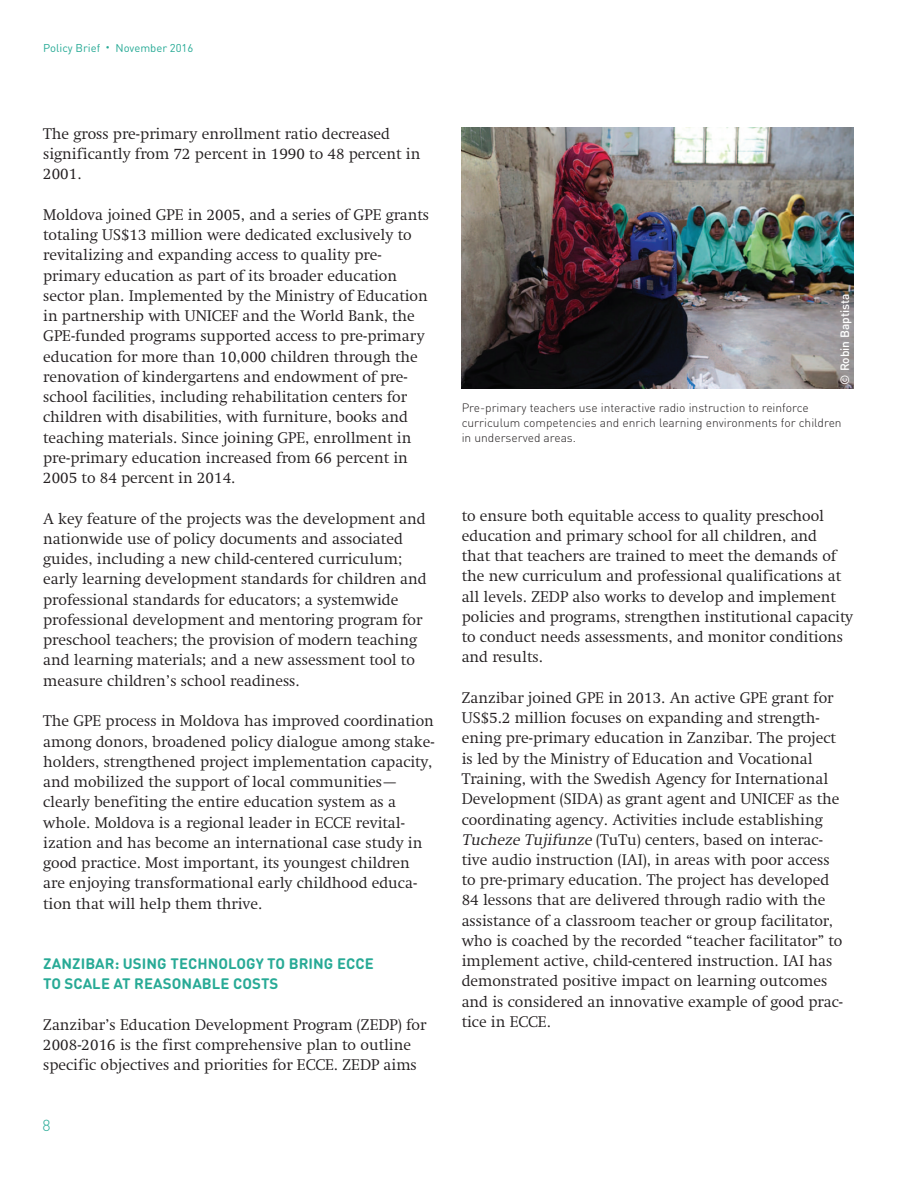
<style>
.page{position:relative;width:918px;height:1188px;background:#fff}
.page>*{position:absolute;margin:0;border:0;box-sizing:border-box;transform-origin:0 0}
.t1{font:300 15.75px/20.2px "Swift LT Std";color:#231f20}
.t2{font:300 15.75px "DIN Round Pro";color:#28aa96}
.t3{font:700 15px/20.2px "DIN Round Pro";letter-spacing:.005em;color:#28aa96}
.t4{font:300 12px/15px "DIN Round Pro";color:#231f20}
.t5{font:500 12px "DIN Round Pro";color:#fff}
.t6{font:11.25px "DIN Round Pro";color:#28aa96}
.s1{font-size:7.5px}
.s2{font-style:italic}
</style>
<div class="page">
<img style="left:462px;top:128px;width:391px;height:261px">
<p class="t6" style="left:43px;top:40px;width:152px">Policy Brief <span class="s1">•</span> November 2016</p>
<p class="t1" style="left:43px;top:124px;width:379px">The gross pre-primary enrollment ratio decreased significantly from 72 percent in 1990 to 48 percent in<br>2001.</p>
<p class="t1" style="left:43px;top:205px;width:388px">Moldova joined GPE in 2005, and a series of GPE grants totaling US$13 million were dedicated exclusively to revitalizing and expanding access to quality pre&shy;primary education as part of its broader education sector plan. Implemented by the Ministry of Education in partnership with UNICEF and the World Bank, the GPE-funded programs supported access to pre-primary education for more than 10,000 children through the renovation of kindergartens and endowment of pre&shy;school facilities, including rehabilitation centers for children with disabilities, with furniture, books and teaching materials. Since joining GPE, enrollment in pre-primary education increased from 66 percent in 2005 to 84 percent in 2014.</p>
<p class="t1" style="left:43px;top:509px;width:385px">A key feature of the projects was the development and nationwide use of policy documents and associated guides, including a new child-centered curriculum; early learning development standards for children and professional standards for educators; a systemwide professional development and mentoring program for preschool teachers; the provision of modern teaching and learning materials; and a new assessment tool to measure children’s school readiness.</p>
<p class="t1" style="left:43px;top:711px;width:393px">The GPE process in Moldova has improved coordination among donors, broadened policy dialogue among stake&shy;holders, strengthened project implementation capacity, and mobilized the support of local communities— clearly benefiting the entire education system as a whole. Moldova is a regional leader in ECCE revital&shy;ization and has become an international case study in good practice. Most important, its youngest children are enjoying transformational early childhood educa&shy;tion that will help them thrive.</p>
<p class="t3" style="left:43px;top:953px;width:332px;text-indent:165px">NOLOGY TO BRING ECCE<br>TO SCALE AT REASONABLE COSTS</p>
<p class="t1" style="left:43px;top:1015px;width:385px">Zanzibar’s Education Development Program (ZEDP) for<br>2008-2016 is the first comprehensive plan to outline specific objectives and priorities for ECCE. ZEDP aims</p>
<p class="t3" style="left:43px;top:953px;width:146px">ZANZIBAR: USING TECH</p>
<p class="t2" style="left:43px;top:1115px;width:10px">8</p>
<p class="t5" style="left:837px;top:385px;width:93px;rotate:-90deg">© Robin Baptista</p>
<p class="t4" style="left:462px;top:400px;width:381px">Pre-primary teachers use interactive radio instruction to reinforce curriculum competencies and enrich learning environments for children in underserved areas.</p>
<p class="t1" style="left:462px;top:506px;width:393px">to ensure both equitable access to quality preschool education and primary school for all children, and<br>that that teachers are trained to meet the demands of the new curriculum and professional qualifications at all levels. ZEDP also works to develop and implement policies and programs, strengthen institutional capacity to conduct needs assessments, and monitor conditions and results.</p>
<p class="t1" style="left:462px;top:688px;width:383px">Zanzibar joined GPE in 2013. An active GPE grant for US$5.2 million focuses on expanding and strength&shy;ening pre-primary education in Zanzibar. The project is led by the Ministry of Education and Vocational Training, with the Swedish Agency for International Development (SIDA) as grant agent and UNICEF as the coordinating agency. Activities include establishing <span class="s2">Tucheze Tujifunze</span> (TuTu) centers, based on interac&shy;tive audio instruction (IAI), in areas with poor access to pre-primary education. The project has developed 84 lessons that are delivered through radio with the assistance of a classroom teacher or group facilitator, who is coached by the recorded “teacher facilitator” to implement active, child-centered instruction. IAI has demonstrated positive impact on learning outcomes and is considered an innovative example of good prac&shy;tice in ECCE.</p>
</div>
